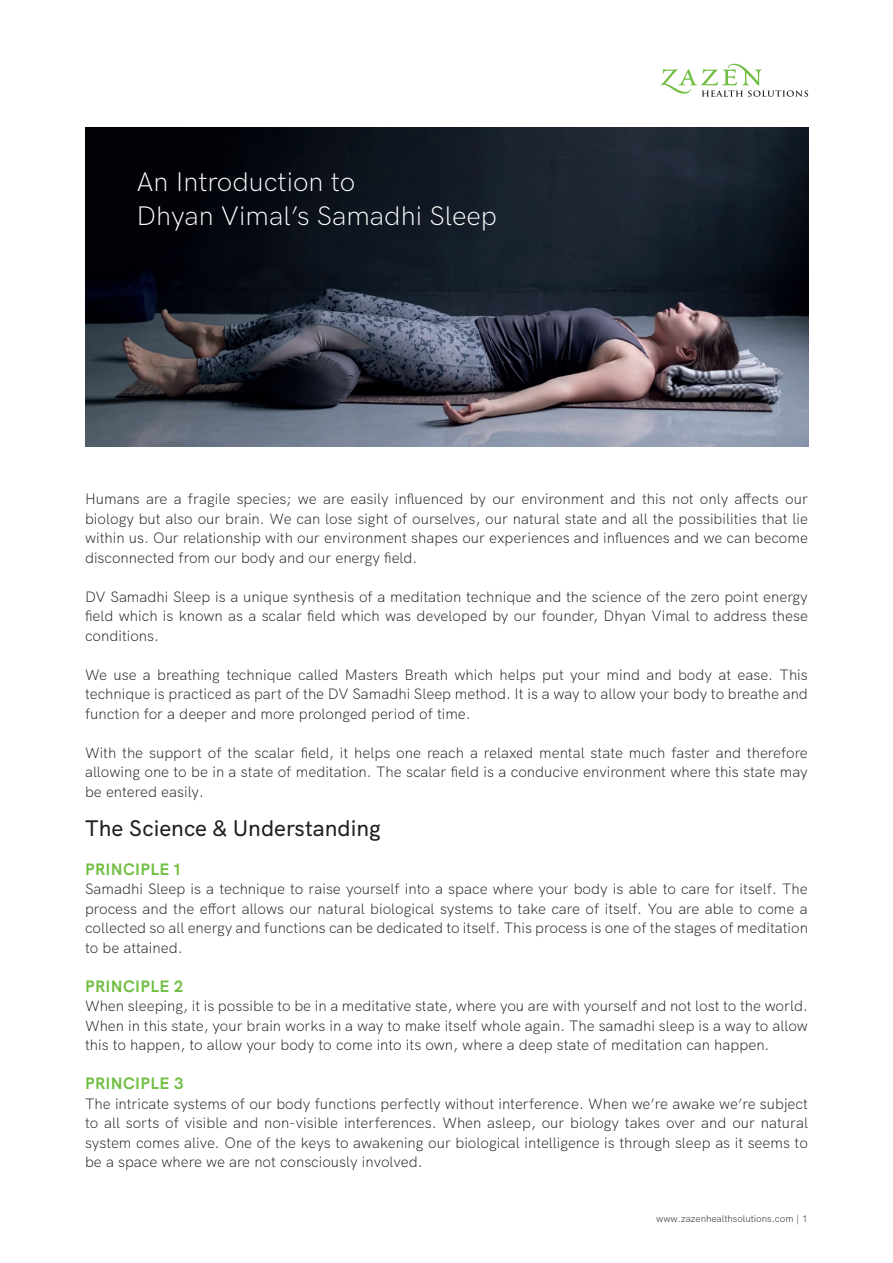
<style>
.page{position:relative;width:893px;height:1263px;background:#fff}
.page>*{position:absolute;margin:0;border:0;box-sizing:border-box;transform-origin:0 0}
.t1{font:27px/34.5px "HK Grotesk Light Legacy";color:#fff}
.t2{font:500 22.5px "HK Grotesk";color:#231f20}
.t3{font:700 16.5px "HK Grotesk";letter-spacing:.02em;color:#71bf44}
.t4{font:300 15px/19.5px "HK Grotesk";color:#231f20;text-align:justify}
.t5{font:300 9.75px "HK Grotesk";color:#231f20}
</style>
<div class="page">
<img style="left:85px;top:128px;width:723px;height:318px">
<svg style="left:660px;top:64px;width:148px;height:33px"></svg>
<h1 class="t1" style="left:136px;top:162px;width:362px">An Introduction to<br>Dhyan Vimal’s Samadhi Sleep</h1>
<p class="t4" style="left:85px;top:488px;width:724px">Humans are a fragile species; we are easily influenced by our environment and this not only affects our biology but also our brain. We can lose sight of ourselves, our natural state and all the possibilities that lie within us. Our relationship with our environment shapes our experiences and influences and we can become disconnected from our body and our energy field.</p>
<p class="t4" style="left:85px;top:585px;width:724px">DV Samadhi Sleep is a unique synthesis of a meditation technique and the science of the zero point energy field which is known as a scalar field which was developed by our founder, Dhyan Vimal to address these conditions.</p>
<p class="t4" style="left:85px;top:663px;width:724px">We use a breathing technique called Masters Breath which helps put your mind and body at ease. This technique is practiced as part of the DV Samadhi Sleep method. It is a way to allow your body to breathe and function for a deeper and more prolonged period of time.</p>
<p class="t4" style="left:85px;top:741px;width:724px">With the support of the scalar field, it helps one reach a relaxed mental state much faster and therefore allowing one to be in a state of meditation. The scalar field is a conducive environment where this state may be entered easily.</p>
<h2 class="t2" style="left:85px;top:810px;width:297px">The Science &amp; Understanding</h2>
<p class="t3" style="left:85px;top:856px;width:97px">PRINCIPLE 1</p>
<p class="t4" style="left:85px;top:878px;width:724px">Samadhi Sleep is a technique to raise yourself into a space where your body is able to care for itself. The process and the effort allows our natural biological systems to take care of itself. You are able to come a collected so all energy and functions can be dedicated to itself. This process is one of the stages of meditation to be attained.</p>
<p class="t3" style="left:85px;top:973px;width:100px">PRINCIPLE 2</p>
<p class="t4" style="left:85px;top:995px;width:724px">When sleeping, it is possible to be in a meditative state, where you are with yourself and not lost to the world.<br>When in this state, your brain works in a way to make itself whole again. The samadhi sleep is a way to allow this to happen, to allow your body to come into its own, where a deep state of meditation can happen.</p>
<p class="t3" style="left:85px;top:1070px;width:100px">PRINCIPLE 3</p>
<p class="t4" style="left:85px;top:1092px;width:724px">The intricate systems of our body functions perfectly without interference. When we’re awake we’re subject to all sorts of visible and non-visible interferences. When asleep, our biology takes over and our natural system comes alive. One of the keys to awakening our biological intelligence is through sleep as it seems to be a space where we are not consciously involved.</p>
<p class="t5" style="left:656px;top:1211px;width:153px">www.zazenhealthsolutions.com | 1</p>
</div>
